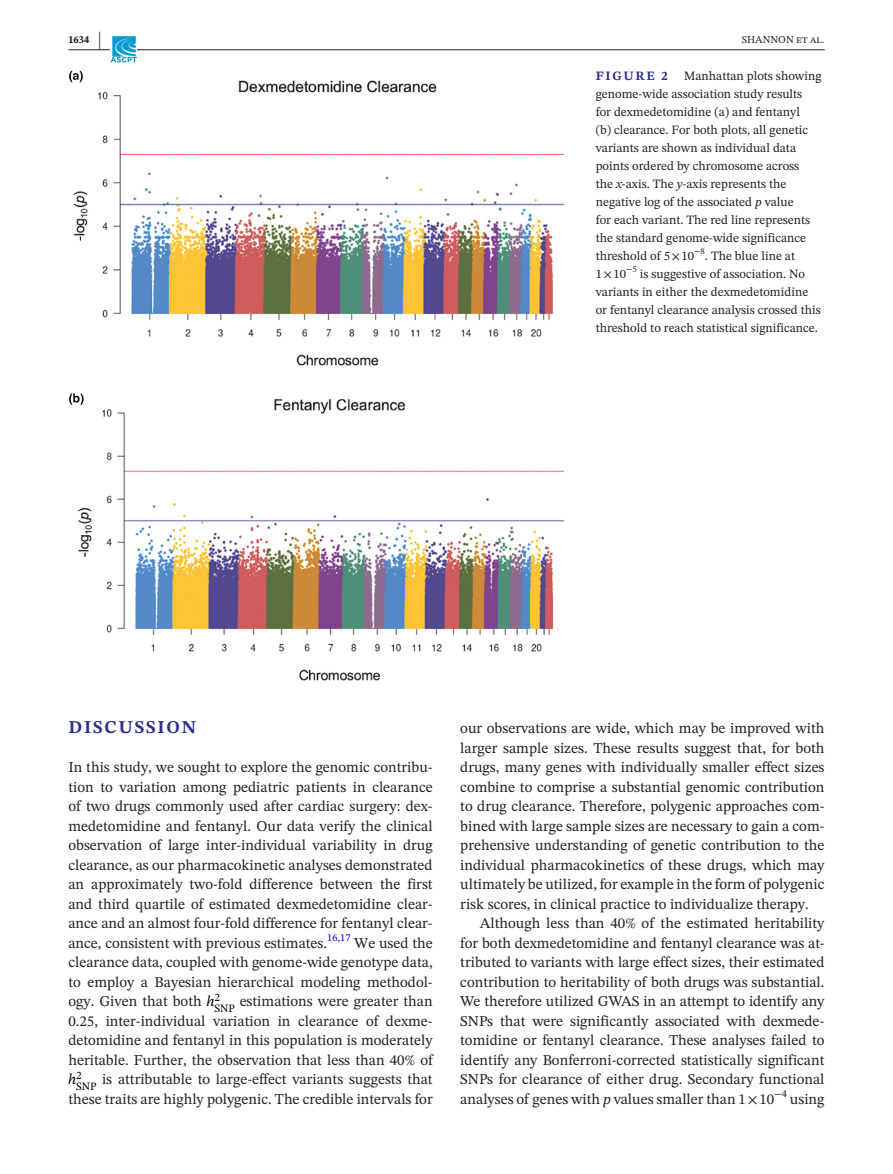
<style>
.page{position:relative;width:893px;height:1174px;background:#fff}
.page>*{position:absolute;margin:0;border:0;box-sizing:border-box;transform-origin:0 0}
.t1{font:700 18px "STIX Two Text";letter-spacing:.1em;color:#2c2d8c}
.t2{font:15px/19.5px "STIX Two Text";color:#231f20;text-align:justify}
.t3{font:12.75px/18px "STIX Two Text";color:#231f20}
.t4{font:700 12.75px "STIX Two Text";letter-spacing:.14em;color:#2c2d8c}
.t5{font:10.5px "STIX Two Text";color:#231f20}
.t6{font:700 10.5px "STIX Two Text";color:#231f20}
.t7{font:10.5px "STIX Two Text";color:#00f}
.t8{font:8.85px "STIX Two Text";color:#231f20}
.s1{font-size:21px}
.s2{font-style:italic}
.s3{font-family:"STIX"}
.s4{font-style:italic;color:#000}
</style>
<div class="page">
<hr style="left:68px;top:49px;width:756px;height:1px;background:#231f20">
<img style="left:111px;top:37px;width:25px;height:25px">
<img style="left:69px;top:70px;width:496px;height:611px">
<p class="t6" style="left:68px;top:32px;width:34px">1634 <span class="s1">|</span></p>
<p class="t5" style="left:742px;top:32px;width:84px">SHANNON et al.</p>
<p class="t3" style="left:596px;top:66px;width:227px;text-indent:88px">Manhattan plots showing genome-wide association study results<br>for dexmedetomidine (a) and fentanyl<br>(b) clearance. For both plots, all genetic variants are shown as individual data points ordered by chromosome across<br>the <span class="s2">x</span>-axis. The <span class="s2">y</span>-axis represents the negative log of the associated <span class="s2">p</span> value<br>for each variant. The red line represents the standard genome-wide significance threshold of 5<span class="s3">×</span>10</p>
<p class="t4" style="left:596px;top:66px;width:73px">FIGURE 2</p>
<p class="t8" style="left:694px;top:245px;width:12px">−8</p>
<p class="t3" style="left:705px;top:246px;width:92px">. The blue line at</p>
<p class="t8" style="left:626px;top:263px;width:12px">−5</p>
<p class="t3" style="left:596px;top:264px;width:227px;text-indent:44px">is suggestive of association. No variants in either the dexmedetomidine or fentanyl clearance analysis crossed this threshold to reach statistical significance.</p>
<p class="t3" style="left:596px;top:264px;width:32px">1<span class="s3">×</span>10</p>
<p class="t1" style="left:68px;top:714px;width:129px">DISCUSSION</p>
<p class="t2" style="left:68px;top:757px;width:366px">In this study, we sought to explore the genomic contribu&shy;tion to variation among pediatric patients in clearance of two drugs commonly used after cardiac surgery: dex&shy;medetomidine and fentanyl. Our data verify the clinical observation of large inter-individual variability in drug clearance, as our pharmacokinetic analyses demonstrated an approximately two-fold difference between the first and third quartile of estimated dexmedetomidine clear&shy;ance and an almost four-fold difference for fentanyl clear&shy;ance, consistent with previous estimates.</p>
<p class="t7" style="left:327px;top:930px;width:25px">16,17</p>
<p class="t2" style="left:68px;top:933px;width:366px;text-indent:286px">We used the clearance data, coupled with genome-wide genotype data, to employ a Bayesian hierarchical modeling methodol&shy;ogy. Given that both <span class="s4">h</span><sup>2</sup></p>
<p class="t2" style="left:68px;top:991px;width:366px;text-indent:147px"><sub>SNP</sub> estimations were greater than 0.25, inter-individual variation in clearance of dexme&shy;detomidine and fentanyl in this population is moderately heritable. Further, the observation that less than 40% of <span class="s4">h</span><sup>2</sup></p>
<p class="t2" style="left:68px;top:1069px;width:366px;text-align:center"><sub>SNP</sub> is attributable to large-effect variants suggests that these traits are highly polygenic. The credible intervals for</p>
<p class="t2" style="left:460px;top:718px;width:366px">our observations are wide, which may be improved with larger sample sizes. These results suggest that, for both drugs, many genes with individually smaller effect sizes combine to comprise a substantial genomic contribution to drug clearance. Therefore, polygenic approaches com&shy;bined with large sample sizes are necessary to gain a com&shy;prehensive understanding of genetic contribution to the individual pharmacokinetics of these drugs, which may ultimately be utilized, for example in the form of polygenic risk scores, in clinical practice to individualize therapy.</p>
<p class="t2" style="left:460px;top:913px;width:366px;text-indent:20px">Although less than 40% of the estimated heritability for both dexmedetomidine and fentanyl clearance was at&shy;tributed to variants with large effect sizes, their estimated contribution to heritability of both drugs was substantial.<br>We therefore utilized GWAS in an attempt to identify any SNPs that were significantly associated with dexmede&shy;tomidine or fentanyl clearance. These analyses failed to identify any Bonferroni-corrected statistically significant SNPs for clearance of either drug. Secondary functional analyses of genes with <span class="s2">p</span> values smaller than 1<span class="s3">×</span>10<sup>−4</sup> using</p>
</div>
